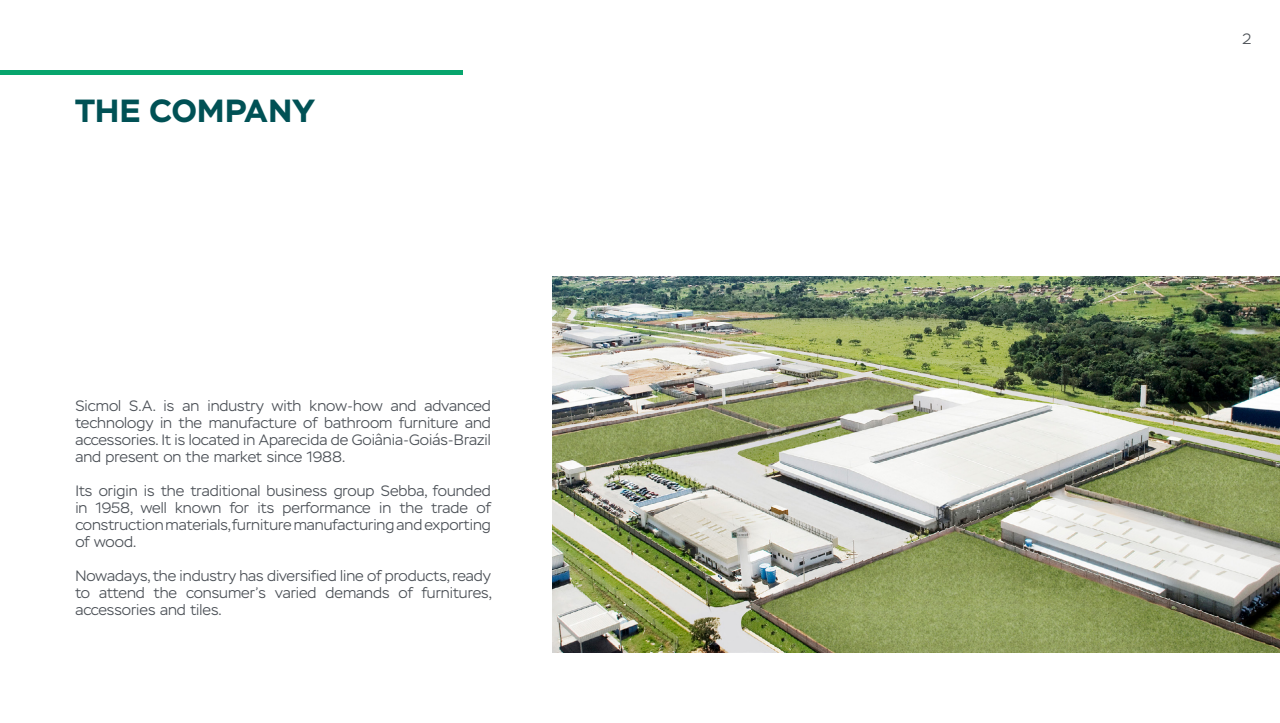
<style>
.page{position:relative;width:1280px;height:723px;background:#fff}
.page>*{position:absolute;margin:0;border:0;box-sizing:border-box;transform-origin:0 0}
.t1{font:700 32px "Stem";letter-spacing:.02em;color:#005155}
.t2{font:300 15px/17px "Stem";color:#4a4f55;text-align:justify}
.t3{font:300 15px "Stem";color:#4b5055}
</style>
<div class="page">
<hr style="left:0;top:71px;width:463px;height:4px;background:#07a56d">
<img style="left:552px;top:276px;width:728px;height:376px">
<h1 class="t1" style="left:75px;top:90px;width:241px">THE COMPANY</h1>
<p class="t2" style="left:75px;top:398px;width:417px">Sicmol S.A. is an industry with know-how and advanced technology in the manufacture of bathroom furniture and accessories. It is located in Aparecida de Goiânia-Goiás-Brazil and present on the market since 1988.</p>
<p class="t2" style="left:75px;top:483px;width:417px">Its origin is the traditional business group Sebba, founded in 1958, well known for its performance in the trade of construction materials, furniture manufacturing and exporting of wood.</p>
<p class="t2" style="left:75px;top:568px;width:418px">Nowadays, the industry has diversified line of products, ready to attend the consumer’s varied demands of furnitures, accessories and tiles.</p>
<p class="t3" style="left:1242px;top:30px;width:10px">2</p>
</div>
